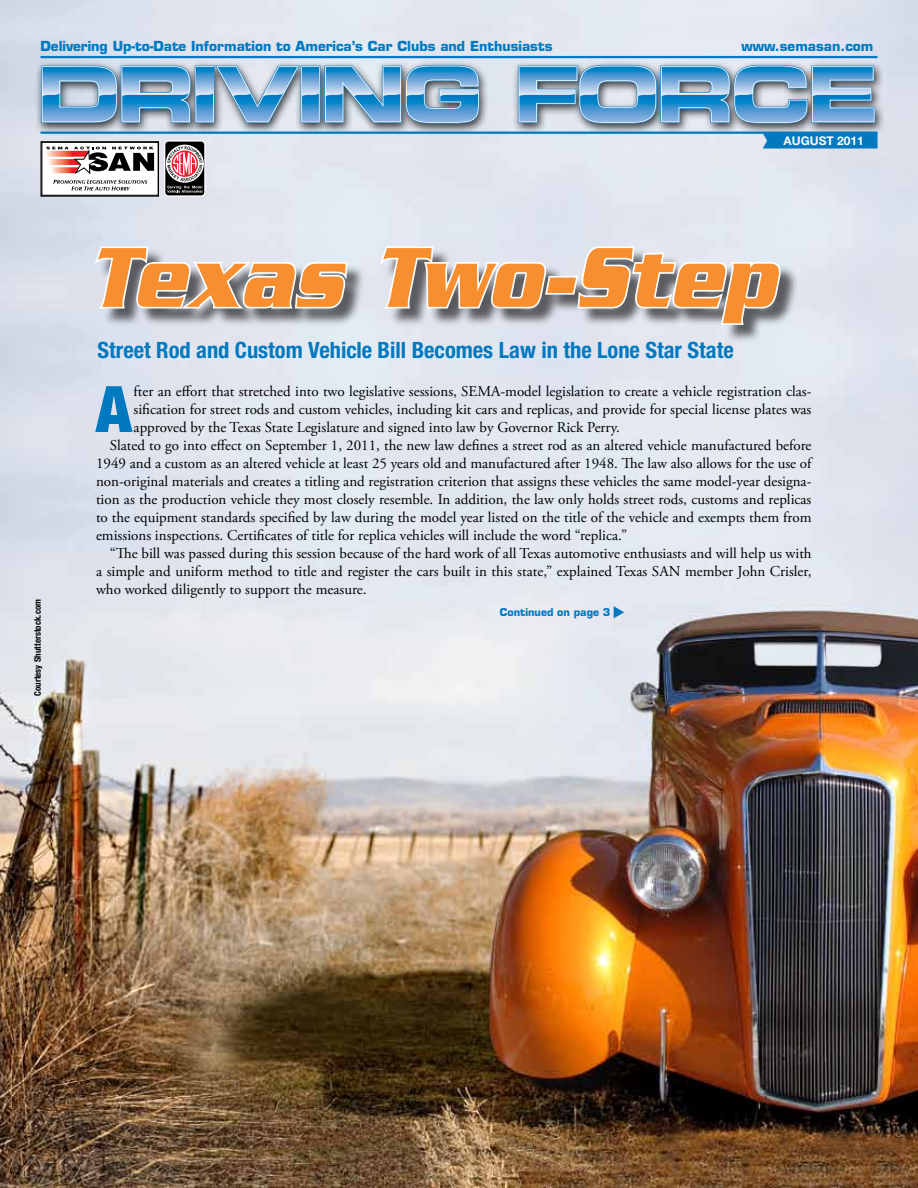
<style>
.page{position:relative;width:918px;height:1188px;background:#fff}
.page>*{position:absolute;margin:0;border:0;box-sizing:border-box;transform-origin:0 0}
.t1{font:italic 700 91.8px "Serpentine";letter-spacing:.02em;color:#f78f31;scale:.8 1}
.t2{font:900 condensed 64.05px "Helvetica Neue LT Std";color:#0079c1}
.t3{font:700 condensed 22.5px "Helvetica Neue LT Std";color:#0079c1}
.t4{font:15px "Adobe Garamond Pro";color:#000}
.t5{font:700 13.5px "Eurostile LT Std";color:#0079c1}
.t6{font:700 12px "Helvetica Neue LT Std";color:#fff}
.t7{font:700 10.5px "Eurostile LT Std";color:#0079c1}
.t8{font:700 condensed 9px "Helvetica Neue LT Std";color:#000}
</style>
<div class="page">
<img style="left:0;top:0;width:918px;height:1188px">
<div style="left:98px;top:249px;width:701px;height:94px;background:#e1e5ef"></div>
<svg style="left:40px;top:36px;width:838px;height:291px;background:#b9c9d8"></svg>
<svg style="left:614px;top:607px;width:10px;height:12px"></svg>
<p class="t5" style="left:40px;top:37px;width:513px">Delivering Up-to-Date Information to America’s Car Clubs and Enthusiasts</p>
<p class="t5" style="left:742px;top:37px;width:133px">www.semasan.com</p>
<p class="t8" style="left:32px;top:696px;width:98px;rotate:-90deg">Courtesy Shutterstock.com</p>
<p class="t6" style="left:784px;top:134px;width:82px">AUGUST 2011</p>
<h1 class="t1" style="left:89px;top:224px;width:859px">Texas Two-Step</h1>
<h3 class="t3" style="left:98px;top:337px;width:638px">Street Rod and Custom Vehicle Bill Becomes Law in the Lone Star State</h3>
<h2 class="t2" style="left:96px;top:370px;width:37px">A</h2>
<p class="t4" style="left:134px;top:382px;width:679px">fter an effort that stretched into two legislative sessions, SEMA-model legislation to create a vehicle registration clas-</p>
<p class="t4" style="left:134px;top:400px;width:679px">sification for street rods and custom vehicles, including kit cars and replicas, and provide for special license plates was</p>
<p class="t4" style="left:134px;top:418px;width:488px">approved by the Texas State Legislature and signed into law by Governor Rick Perry.</p>
<p class="t4" style="left:110px;top:436px;width:703px">Slated to go into effect on September 1, 2011, the new law defines a street rod as an altered vehicle manufactured before</p>
<p class="t4" style="left:96px;top:454px;width:717px">1949 and a custom as an altered vehicle at least 25 years old and manufactured after 1948. The law also allows for the use of</p>
<p class="t4" style="left:96px;top:472px;width:717px">non-original materials and creates a titling and registration criterion that assigns these vehicles the same model-year designa-</p>
<p class="t4" style="left:96px;top:490px;width:717px">tion as the production vehicle they most closely resemble. In addition, the law only holds street rods, customs and replicas</p>
<p class="t4" style="left:96px;top:508px;width:717px">to the equipment standards specified by law during the model year listed on the title of the vehicle and exempts them from</p>
<p class="t4" style="left:96px;top:526px;width:533px">emissions inspections. Certificates of title for replica vehicles will include the word “replica.”</p>
<p class="t4" style="left:110px;top:544px;width:703px">“The bill was passed during this session because of the hard work of all Texas automotive enthusiasts and will help us with</p>
<p class="t4" style="left:96px;top:562px;width:717px">a simple and uniform method to title and register the cars built in this state,” explained Texas SAN member John Crisler,</p>
<p class="t4" style="left:96px;top:580px;width:272px">who worked diligently to support the measure.</p>
<p class="t7" style="left:500px;top:606px;width:112px">Continued on page 3</p>
</div>
